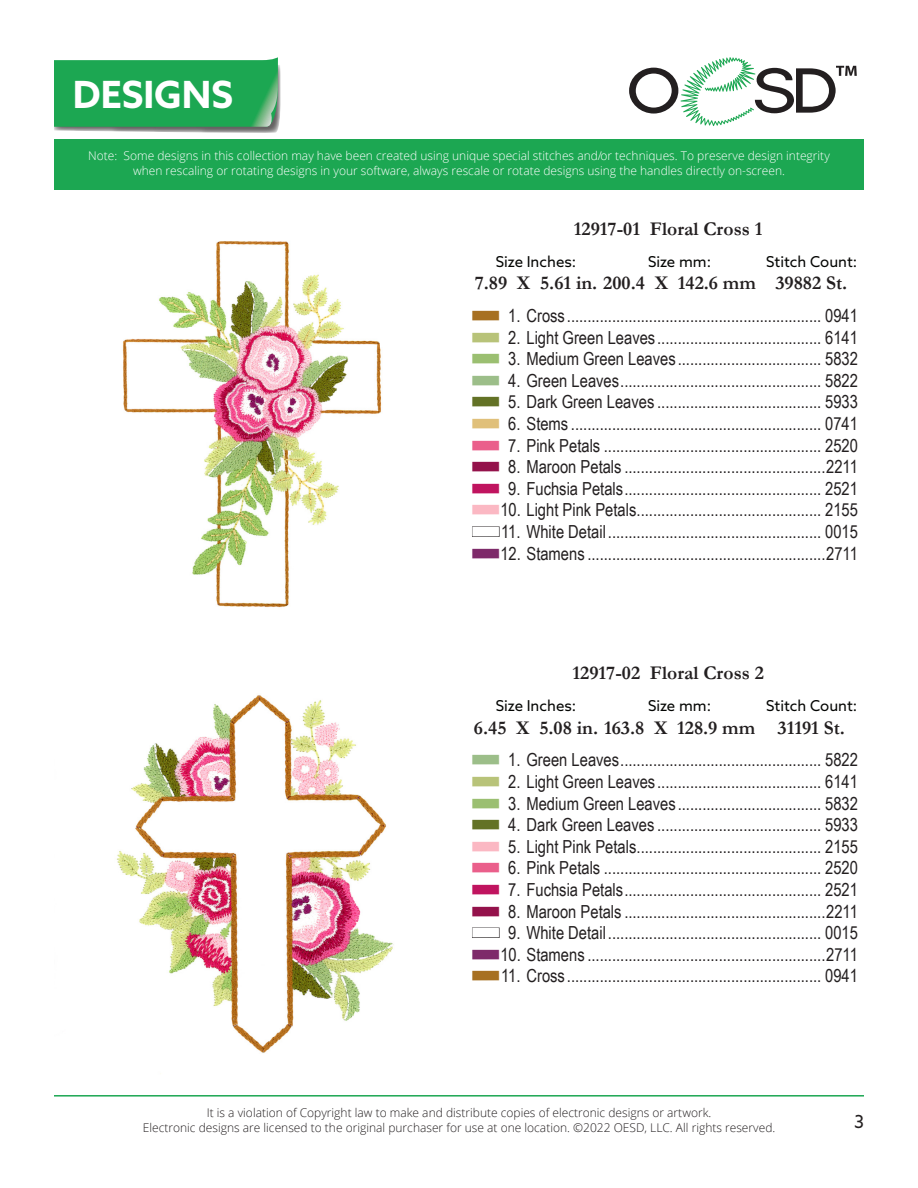
<style>
.page{position:relative;width:918px;height:1188px;background:#fff}
.page>*{position:absolute;margin:0;border:0;box-sizing:border-box;transform-origin:0 0}
.t1{font:700 37.5px "Azo Sans";color:#fff}
.t2{font:700 19.5px "Garamond";color:#231f20}
.t3{font:18px "Arial Narrow";color:#231f20}
.t4{font:18px "Azo Sans";color:#231f20}
.t5{font:15px "Azo Sans";color:#040503}
.t6{font:300 12px/14.4px "Open Sans";color:#fff;text-align:center}
.t7{font:300 12px "Open Sans";color:#231f20}
.s1{font-family:"threadchart";color:#a77021}
.s2{font-family:"threadchart";color:#b8c379}
.s3{font-family:"threadchart";color:#9bbf71}
.s4{font-family:"threadchart";color:#9cbe89}
.s5{font-family:"threadchart";color:#637226}
.s6{font-family:"threadchart";color:#e0c07a}
.s7{font-family:"threadchart";color:#ea5f8b}
.s8{font-family:"threadchart";color:#94124b}
.s9{font-family:"threadchart";color:#c0145f}
.s10{font-family:"threadchart";color:#fbb8c3}
.s11{font-family:"threadchart"}
.s12{font-family:"threadchart";color:#7e2a6a}
</style>
<div class="page">
<hr style="left:54px;top:1095px;width:810px;height:2px;background:#1ca752">
<svg style="left:629px;top:57px;width:228px;height:69px"></svg>
<div style="left:54px;top:139px;width:810px;height:51px;background:#1ca752"></div>
<img style="left:122px;top:241px;width:260px;height:367px">
<svg style="left:54px;top:57px;width:227px;height:76px;background:#35aa62"></svg>
<img style="left:117px;top:695px;width:277px;height:379px">
<p class="t1" style="left:73px;top:70px;width:162px">DESIGNS</p>
<p class="t6" style="left:88px;top:148px;width:743px">Note: Some designs in this collection may have been created using unique special stitches and/or techniques. To preserve design integrity when rescaling or rotating designs in your software, always rescale or rotate designs using the handles directly on-screen.</p>
<p class="t2" style="left:574px;top:215px;width:190px">12917-01 Floral Cross 1</p>
<p class="t5" style="left:496px;top:252px;width:82px">Size Inches:</p>
<p class="t5" style="left:648px;top:252px;width:65px">Size mm:</p>
<p class="t5" style="left:766px;top:252px;width:93px">Stitch Count:</p>
<p class="t2" style="left:475px;top:270px;width:283px">7.89 X 5.61 in. 200.4 X 142.6 mm</p>
<p class="t2" style="left:775px;top:270px;width:73px">39882 St.</p>
<p class="t3" style="left:472px;top:303px;width:387px"><span class="s1">n</span> 1. Cross.............................................................. 0941</p>
<p class="t3" style="left:472px;top:324px;width:387px"><span class="s2">n</span> 2. Light Green Leaves........................................ 6141</p>
<p class="t3" style="left:472px;top:346px;width:387px"><span class="s3">n</span> 3. Medium Green Leaves................................... 5832</p>
<p class="t3" style="left:472px;top:367px;width:387px"><span class="s4">n</span> 4. Green Leaves................................................. 5822</p>
<p class="t3" style="left:472px;top:389px;width:387px"><span class="s5">n</span> 5. Dark Green Leaves ........................................ 5933</p>
<p class="t3" style="left:472px;top:411px;width:387px"><span class="s6">n</span> 6. Stems ............................................................. 0741</p>
<p class="t3" style="left:472px;top:432px;width:387px"><span class="s7">n</span> 7. Pink Petals ..................................................... 2520</p>
<p class="t3" style="left:472px;top:454px;width:387px"><span class="s8">n</span> 8. Maroon Petals .................................................2211</p>
<p class="t3" style="left:472px;top:475px;width:387px"><span class="s9">n</span> 9. Fuchsia Petals................................................ 2521</p>
<p class="t3" style="left:472px;top:497px;width:387px"><span class="s10">n</span>10. Light Pink Petals............................................. 2155</p>
<p class="t3" style="left:472px;top:519px;width:387px"><span class="s11">n</span>11. White Detail.................................................... 0015</p>
<p class="t3" style="left:472px;top:540px;width:387px"><span class="s12">n</span>12. Stamens ..........................................................2711</p>
<p class="t2" style="left:573px;top:659px;width:193px">12917-02 Floral Cross 2</p>
<p class="t5" style="left:496px;top:696px;width:82px">Size Inches:</p>
<p class="t5" style="left:648px;top:696px;width:65px">Size mm:</p>
<p class="t5" style="left:766px;top:696px;width:93px">Stitch Count:</p>
<p class="t2" style="left:474px;top:714px;width:283px">6.45 X 5.08 in. 163.8 X 128.9 mm</p>
<p class="t2" style="left:778px;top:714px;width:69px">31191 St.</p>
<p class="t3" style="left:472px;top:747px;width:387px"><span class="s4">n</span> 1. Green Leaves................................................. 5822</p>
<p class="t3" style="left:472px;top:768px;width:387px"><span class="s2">n</span> 2. Light Green Leaves........................................ 6141</p>
<p class="t3" style="left:472px;top:790px;width:387px"><span class="s3">n</span> 3. Medium Green Leaves................................... 5832</p>
<p class="t3" style="left:472px;top:812px;width:387px"><span class="s5">n</span> 4. Dark Green Leaves ........................................ 5933</p>
<p class="t3" style="left:472px;top:833px;width:387px"><span class="s10">n</span> 5. Light Pink Petals............................................. 2155</p>
<p class="t3" style="left:472px;top:855px;width:387px"><span class="s7">n</span> 6. Pink Petals ..................................................... 2520</p>
<p class="t3" style="left:472px;top:876px;width:387px"><span class="s9">n</span> 7. Fuchsia Petals................................................ 2521</p>
<p class="t3" style="left:472px;top:898px;width:387px"><span class="s8">n</span> 8. Maroon Petals .................................................2211</p>
<p class="t3" style="left:472px;top:920px;width:387px"><span class="s11">n</span> 9. White Detail.................................................... 0015</p>
<p class="t3" style="left:472px;top:941px;width:387px"><span class="s12">n</span>10. Stamens ..........................................................2711</p>
<p class="t3" style="left:472px;top:963px;width:387px"><span class="s1">n</span>11. Cross.............................................................. 0941</p>
<p class="t7" style="left:207px;top:1105px;width:506px">It is a violation of Copyright law to make and distribute copies of electronic designs or artwork.</p>
<p class="t7" style="left:143px;top:1119px;width:634px">Electronic designs are licensed to the original purchaser for use at one location. ©2022 OESD, LLC. All rights reserved.</p>
<p class="t4" style="left:854px;top:1109px;width:11px">3</p>
</div>
